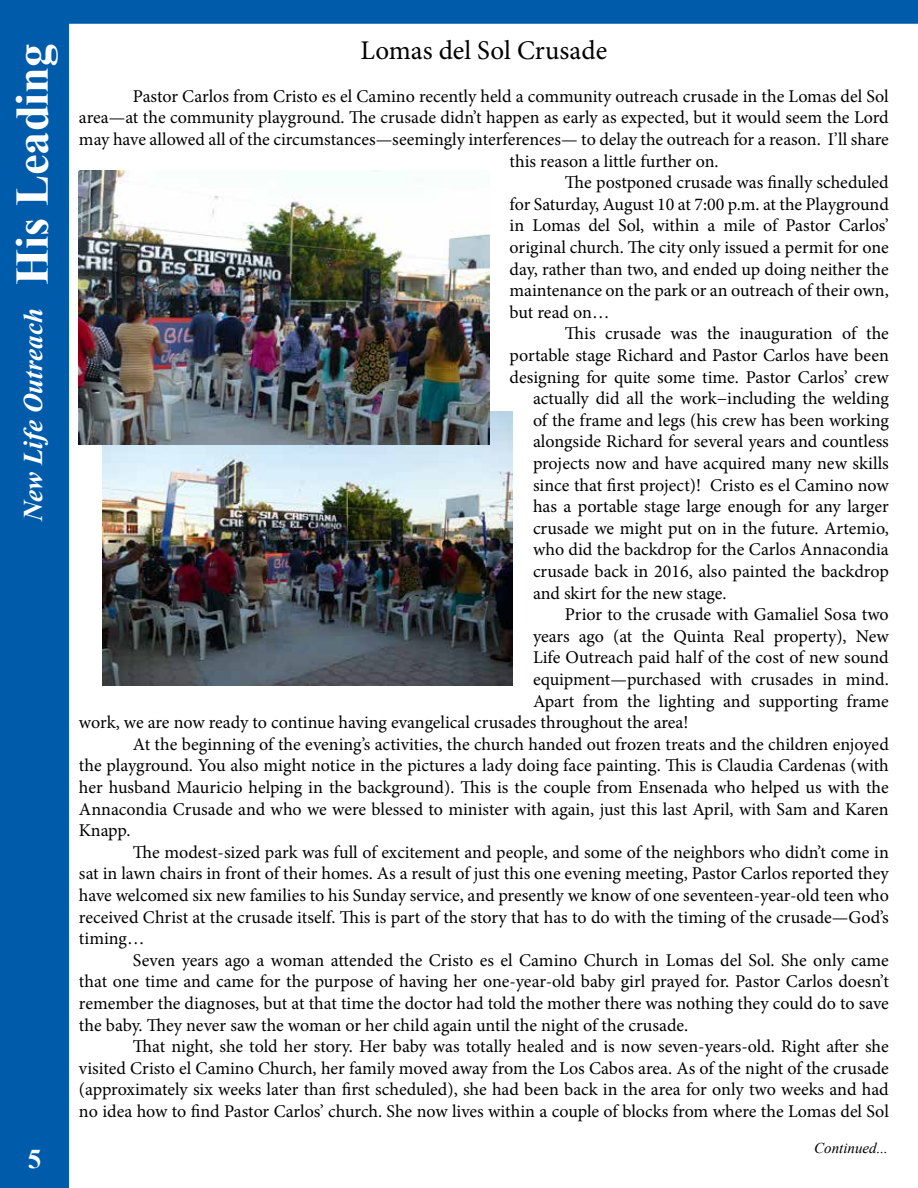
<style>
.page{position:relative;width:918px;height:1188px;background:#fff}
.page>*{position:absolute;margin:0;border:0;box-sizing:border-box;transform-origin:0 0}
.t1{font:700 46.5px "Times New Roman";color:#fff}
.t2{font:27px "Minion Pro";color:#000}
.t3{font:italic 700 27px "Times New Roman";color:#fff}
.t4{font:700 27px "Times New Roman";color:#fff}
.t5{font:18px "Minion Pro";letter-spacing:-.005em;color:#000}
.t6{font:italic 15px "Times New Roman";color:#000}
</style>
<div class="page">
<div style="left:1px;top:1px;width:67px;height:1186px;background:#005baa"></div>
<div style="left:0;top:0;width:69px;height:1188px;border:2px solid #005baa"></div>
<div style="left:1px;top:1px;width:916px;height:22px;background:#005baa"></div>
<div style="left:0;top:0;width:918px;height:24px;border:2px solid #005baa"></div>
<img style="left:102px;top:412px;width:411px;height:273px">
<img style="left:79px;top:171px;width:410px;height:274px">
<h1 class="t1" style="left:-1px;top:285px;width:243px;rotate:-90deg">His Leading</h1>
<h2 class="t3" style="left:14px;top:521px;width:214px;rotate:-90deg">New Life Outreach</h2>
<h2 class="t4" style="left:28px;top:1139px;width:15px">5</h2>
<h2 class="t2" style="left:361px;top:32px;width:248px">Lomas del Sol Crusade</h2>
<p class="t5" style="left:133px;top:84px;width:757px">Pastor Carlos from Cristo es el Camino recently held a community outreach crusade in the Lomas del Sol</p>
<p class="t5" style="left:79px;top:106px;width:811px">area—at the community playground. The crusade didn’t happen as early as expected, but it would seem the Lord</p>
<p class="t5" style="left:79px;top:127px;width:811px">may have allowed all of the circumstances—seemingly interferences— to delay the outreach for a reason. I’ll share</p>
<p class="t5" style="left:510px;top:149px;width:211px">this reason a little further on.</p>
<p class="t5" style="left:565px;top:170px;width:325px">The postponed crusade was finally scheduled</p>
<p class="t5" style="left:510px;top:192px;width:381px">for Saturday, August 10 at 7:00 p.m. at the Playground</p>
<p class="t5" style="left:510px;top:214px;width:381px">in Lomas del Sol, within a mile of Pastor Carlos’</p>
<p class="t5" style="left:510px;top:235px;width:381px">original church. The city only issued a permit for one</p>
<p class="t5" style="left:510px;top:257px;width:381px">day, rather than two, and ended up doing neither the</p>
<p class="t5" style="left:510px;top:278px;width:381px">maintenance on the park or an outreach of their own,</p>
<p class="t5" style="left:510px;top:300px;width:101px">but read on…</p>
<p class="t5" style="left:565px;top:322px;width:325px">This crusade was the inauguration of the</p>
<p class="t5" style="left:510px;top:343px;width:381px">portable stage Richard and Pastor Carlos have been</p>
<p class="t5" style="left:510px;top:365px;width:381px">designing for quite some time. Pastor Carlos’ crew</p>
<p class="t5" style="left:533px;top:386px;width:357px">actually did all the work−including the welding</p>
<p class="t5" style="left:533px;top:408px;width:357px">of the frame and legs (his crew has been working</p>
<p class="t5" style="left:533px;top:430px;width:357px">alongside Richard for several years and countless</p>
<p class="t5" style="left:533px;top:451px;width:357px">projects now and have acquired many new skills</p>
<p class="t5" style="left:533px;top:473px;width:357px">since that first project)! Cristo es el Camino now</p>
<p class="t5" style="left:533px;top:494px;width:357px">has a portable stage large enough for any larger</p>
<p class="t5" style="left:533px;top:516px;width:357px">crusade we might put on in the future. Artemio,</p>
<p class="t5" style="left:533px;top:538px;width:357px">who did the backdrop for the Carlos Annacondia</p>
<p class="t5" style="left:533px;top:559px;width:357px">crusade back in 2016, also painted the backdrop</p>
<p class="t5" style="left:533px;top:581px;width:195px">and skirt for the new stage.</p>
<p class="t5" style="left:565px;top:602px;width:325px">Prior to the crusade with Gamaliel Sosa two</p>
<p class="t5" style="left:533px;top:624px;width:357px">years ago (at the Quinta Real property), New</p>
<p class="t5" style="left:533px;top:646px;width:357px">Life Outreach paid half of the cost of new sound</p>
<p class="t5" style="left:533px;top:667px;width:357px">equipment—purchased with crusades in mind.</p>
<p class="t5" style="left:533px;top:689px;width:357px">Apart from the lighting and supporting frame</p>
<p class="t5" style="left:79px;top:710px;width:611px">work, we are now ready to continue having evangelical crusades throughout the area!</p>
<p class="t5" style="left:133px;top:732px;width:757px">At the beginning of the evening’s activities, the church handed out frozen treats and the children enjoyed</p>
<p class="t5" style="left:79px;top:754px;width:811px">the playground. You also might notice in the pictures a lady doing face painting. This is Claudia Cardenas (with</p>
<p class="t5" style="left:79px;top:775px;width:811px">her husband Mauricio helping in the background). This is the couple from Ensenada who helped us with the</p>
<p class="t5" style="left:79px;top:797px;width:811px">Annacondia Crusade and who we were blessed to minister with again, just this last April, with Sam and Karen</p>
<p class="t5" style="left:79px;top:818px;width:53px">Knapp.</p>
<p class="t5" style="left:133px;top:840px;width:757px">The modest-sized park was full of excitement and people, and some of the neighbors who didn’t come in</p>
<p class="t5" style="left:79px;top:862px;width:811px">sat in lawn chairs in front of their homes. As a result of just this one evening meeting, Pastor Carlos reported they</p>
<p class="t5" style="left:79px;top:883px;width:811px">have welcomed six new families to his Sunday service, and presently we know of one seventeen-year-old teen who</p>
<p class="t5" style="left:79px;top:905px;width:811px">received Christ at the crusade itself. This is part of the story that has to do with the timing of the crusade—God’s</p>
<p class="t5" style="left:79px;top:926px;width:67px">timing…</p>
<p class="t5" style="left:133px;top:948px;width:757px">Seven years ago a woman attended the Cristo es el Camino Church in Lomas del Sol. She only came</p>
<p class="t5" style="left:79px;top:970px;width:811px">that one time and came for the purpose of having her one-year-old baby girl prayed for. Pastor Carlos doesn’t</p>
<p class="t5" style="left:79px;top:991px;width:811px">remember the diagnoses, but at that time the doctor had told the mother there was nothing they could do to save</p>
<p class="t5" style="left:79px;top:1013px;width:611px">the baby. They never saw the woman or her child again until the night of the crusade.</p>
<p class="t5" style="left:133px;top:1034px;width:757px">That night, she told her story. Her baby was totally healed and is now seven-years-old. Right after she</p>
<p class="t5" style="left:79px;top:1056px;width:811px">visited Cristo el Camino Church, her family moved away from the Los Cabos area. As of the night of the crusade</p>
<p class="t5" style="left:79px;top:1078px;width:811px">(approximately six weeks later than first scheduled), she had been back in the area for only two weeks and had</p>
<p class="t5" style="left:79px;top:1099px;width:811px">no idea how to find Pastor Carlos’ church. She now lives within a couple of blocks from where the Lomas del Sol</p>
<p class="t6" style="left:814px;top:1138px;width:75px">Continued...</p>
</div>
